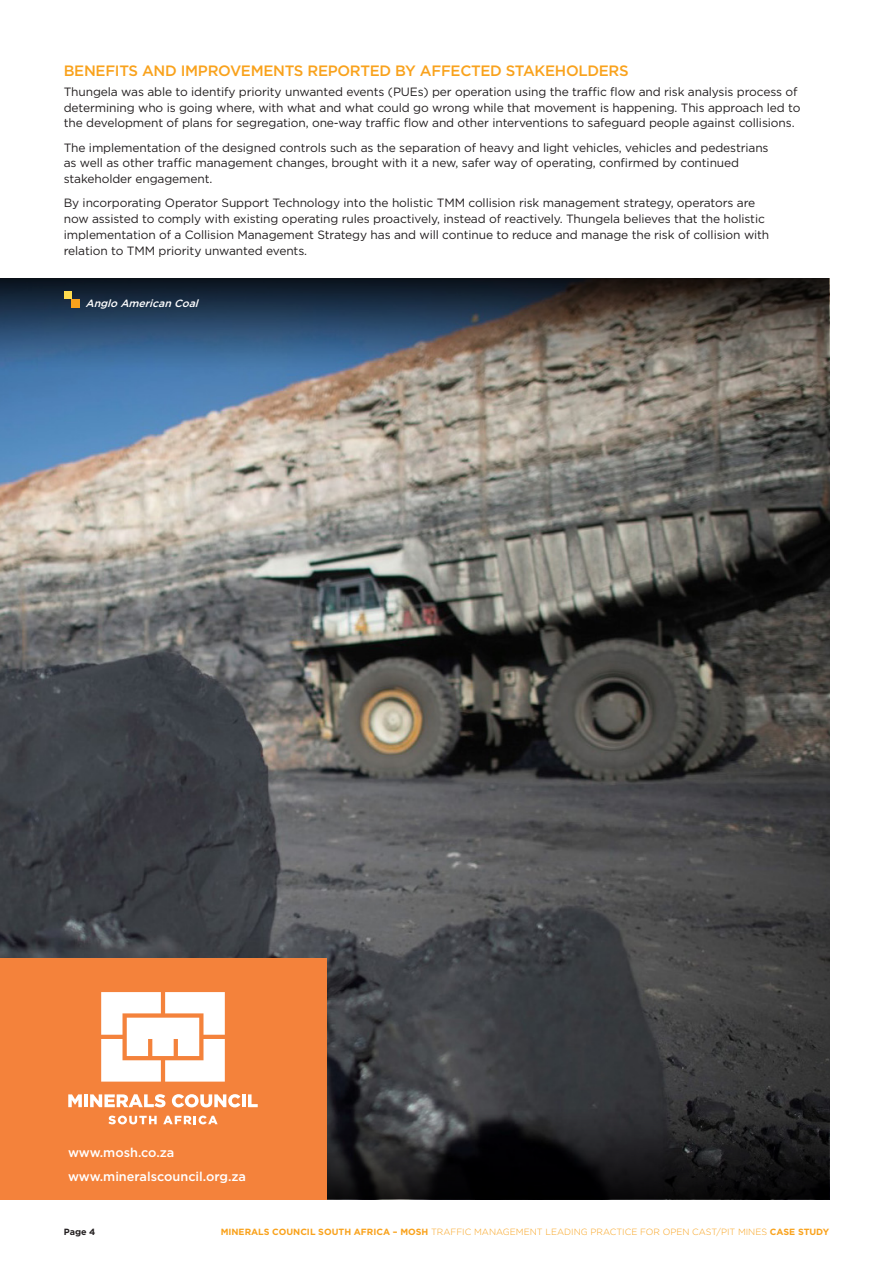
<style>
.page{position:relative;width:893px;height:1263px;background:#fff}
.page>*{position:absolute;margin:0;border:0;box-sizing:border-box;transform-origin:0 0}
.Heading_1_2017{font:500 15px "Gotham";letter-spacing:-.02em;color:#f9a21c}
._2020_Body_Copy{font:500 12.75px "Gotham";color:#fff}
.Body_Copy_2017{font:12px/15.8px "Gotham";letter-spacing:-.01em;color:#231f20}
.Body_copy{font:italic 500 10.5px "Gotham";color:#fff}
.t1{font:300 9px "Gotham";color:#f9a21c}
.t2{font:700 9px "Gotham";color:#231f20}
.s1{font-weight:700}
</style>
<div class="page">
<img style="left:0;top:370px;width:829px;height:738px">
<svg style="left:0;top:279px;width:829px;height:91px;background:#404c59"></svg>
<svg style="left:326px;top:1108px;width:503px;height:91px;background:#1c1b1d"></svg>
<div style="left:0;top:958px;width:326px;height:241px;background:#f4823b"></div>
<svg style="left:101px;top:992px;width:124px;height:89px;background:#fdede3"></svg>
<svg style="left:68px;top:1094px;width:14px;height:13px"></svg>
<hr style="left:84px;top:1094px;width:4px;height:13px;background:#fff">
<svg style="left:90px;top:1094px;width:76px;height:13px"></svg>
<svg style="left:172px;top:1094px;width:68px;height:13px"></svg>
<hr style="left:242px;top:1094px;width:4px;height:13px;background:#fff">
<svg style="left:248px;top:1094px;width:10px;height:13px"></svg>
<svg style="left:108px;top:1115px;width:49px;height:9px"></svg>
<svg style="left:163px;top:1115px;width:55px;height:9px"></svg>
<div style="left:64px;top:291px;width:7px;height:8px;background:#ffdc4e"></div>
<div style="left:71px;top:299px;width:9px;height:9px;background:#f9a21c"></div>
<p class="Heading_1_2017" style="left:64px;top:61px;width:566px">BENEFITS AND IMPROVEMENTS REPORTED BY AFFECTED STAKEHOLDERS</p>
<p class="Body_Copy_2017" style="left:64px;top:83px;width:738px">Thungela was able to identify priority unwanted events (PUEs) per operation using the traffic flow and risk analysis process of determining who is going where, with what and what could go wrong while that movement is happening. This approach led to the development of plans for segregation, one-way traffic flow and other interventions to safeguard people against collisions.</p>
<p class="Body_Copy_2017" style="left:64px;top:139px;width:706px">The implementation of the designed controls such as the separation of heavy and light vehicles, vehicles and pedestrians as well as other traffic management changes, brought with it a new, safer way of operating, confirmed by continued stakeholder engagement.</p>
<p class="Body_Copy_2017" style="left:64px;top:195px;width:707px">By incorporating Operator Support Technology into the holistic TMM collision risk management strategy, operators are now assisted to comply with existing operating rules proactively, instead of reactively. Thungela believes that the holistic implementation of a Collision Management Strategy has and will continue to reduce and manage the risk of collision with relation to TMM priority unwanted events.</p>
<p class="Body_copy" style="left:85px;top:296px;width:118px">AngloAmericanCoal</p>
<p class="_2020_Body_Copy" style="left:68px;top:1144px;width:108px">www.mosh.co.za</p>
<p class="_2020_Body_Copy" style="left:68px;top:1168px;width:180px">www.mineralscouncil.org.za</p>
<p class="t2" style="left:64px;top:1225px;width:33px">Page 4</p>
<p class="t1" style="left:221px;top:1226px;width:610px"><span class="s1">MINERALS COUNCIL SOUTH AFRICA – MOSH</span> TRAFFIC MANAGEMENT LEADING PRACTICE FOR OPEN CAST/PIT MINES <span class="s1">CASE STUDY</span></p>
</div>
